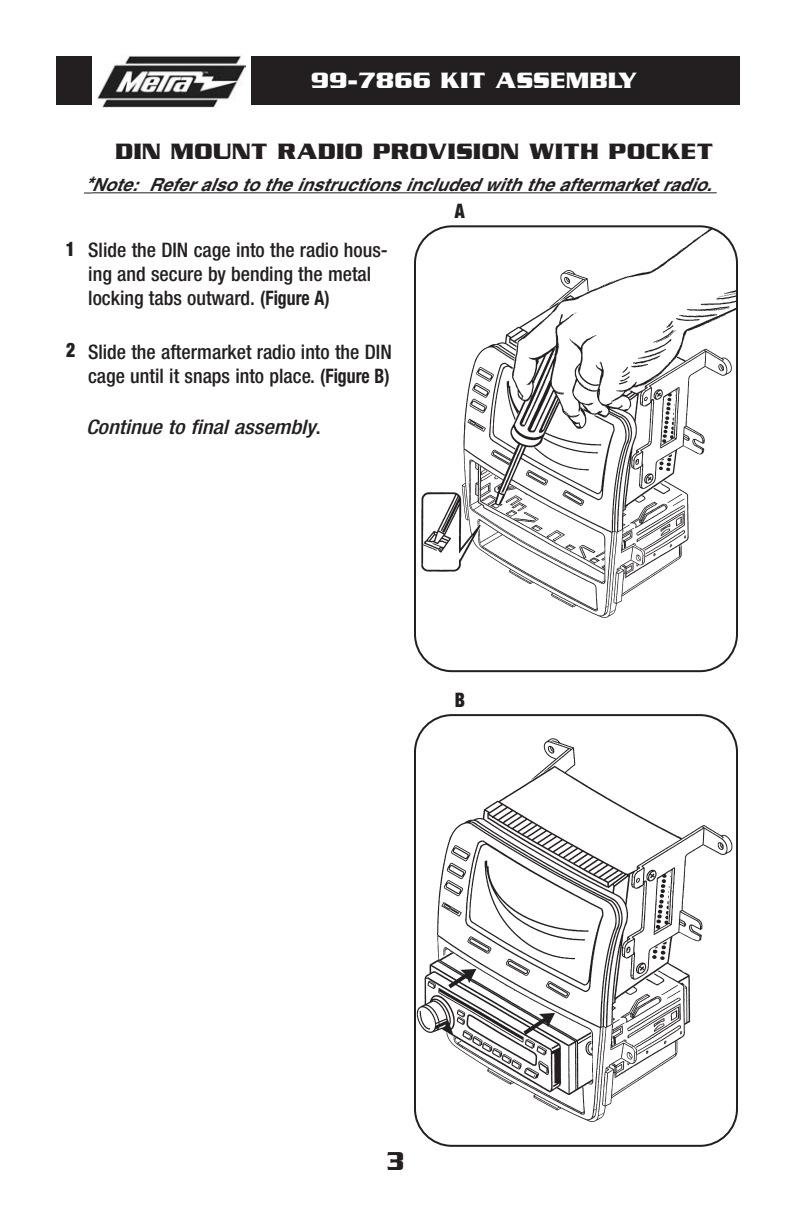
<style>
.page{position:relative;width:792px;height:1224px;background:#fff}
.page>*{position:absolute;margin:0;border:0;box-sizing:border-box;transform-origin:0 0}
.t1{font:700 28px "Serpentine ICG";color:#231f20;scale:.87 1}
.t2{font:700 24px "Serpentine ICG";color:#231f20}
.t3{font:700 24px "Serpentine ICG";color:#fff}
.t4{font:500 condensed 20px/24px "Helvetica Neue";color:#231f20}
.t5{font:italic 500 condensed 20px "Helvetica Neue";color:#231f20;scale:1.12 1}
.t6{font:900 condensed 20px "Helvetica Neue";color:#231f20;scale:.89 1}
.t7{font:italic 700 18px "Helvetica";color:#231f20}
.s1{font-size:20px}
.s2{font-weight:700}
.s3{font-style:normal}
</style>
<div class="page">
<div style="left:56px;top:57px;width:684px;height:48px;background:#231f20"></div>
<div style="left:93px;top:34px;width:158px;height:89px;background:#fff"></div>
<img style="left:97px;top:55px;width:148px;height:53px">
<hr style="left:92px;top:192px;width:625px;height:1px;background:#231f20">
<svg style="left:414px;top:225px;width:324px;height:447px"></svg>
<svg style="left:414px;top:714px;width:324px;height:433px"></svg>
<p class="t3" style="left:311px;top:65px;width:328px">99-7866 KIT ASSEMBLY</p>
<p class="t6" style="left:66px;top:242px;width:12px">1</p>
<p class="t6" style="left:66px;top:343px;width:12px">2</p>
<p class="t2" style="left:115px;top:137px;width:600px">DIN MOUNT RADIO PROVISION WITH POCKET</p>
<p class="t7" style="left:84px;top:178px;width:633px"><span class="s1">*</span>Note: Refer also to the instructions included with the aftermarket radio.</p>
<p class="t6" style="left:455px;top:204px;width:13px">A</p>
<p class="t4" style="left:88px;top:239px;width:301px">Slide the DIN cage into the radio hous&shy;ing and secure by bending the metal locking tabs outward. <span class="s2">(Figure A)</span></p>
<p class="t4" style="left:88px;top:342px;width:305px">Slide the aftermarket radio into the DIN cage until it snaps into place. <span class="s2">(Figure B)</span></p>
<p class="t5" style="left:86px;top:419px;width:211px">Continue to final assembly<span class="s3">.</span></p>
<p class="t6" style="left:455px;top:693px;width:13px">B</p>
<h1 class="t1" style="left:387px;top:1144px;width:22px">3</h1>
</div>
